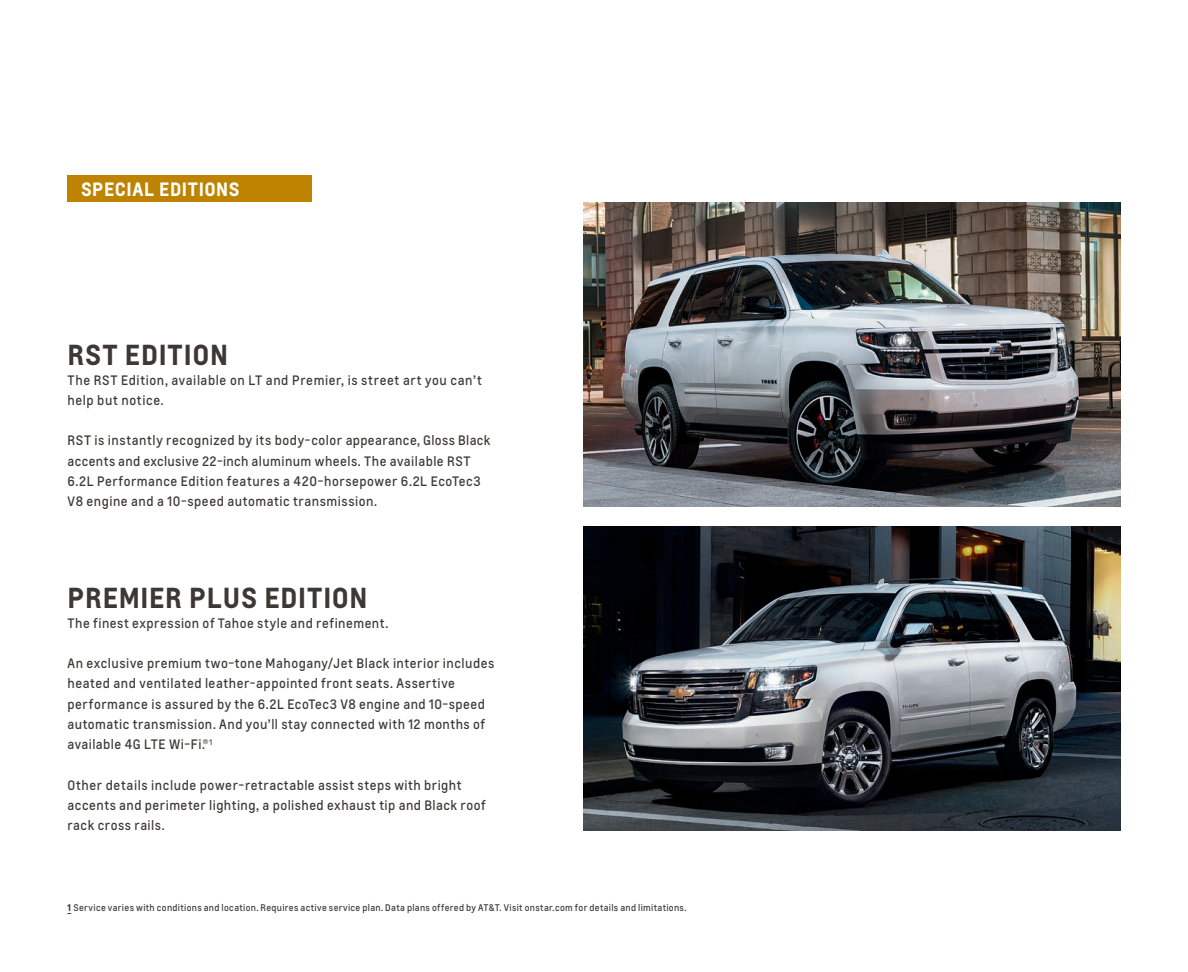
<style>
.page{position:relative;width:1188px;height:972px;background:#fff}
.page>*{position:absolute;margin:0;border:0;box-sizing:border-box;transform-origin:0 0}
.t1{font:700 27px "Louis Global 2";letter-spacing:.03em;color:#3e3835}
.t2{font:700 18px "Louis Global 2";letter-spacing:.03em;color:#fff}
.t3{font:12.75px/20.2px "Louis Global 2";letter-spacing:.04em;color:#3e3835}
.t4{font:9px "Louis Global 2";letter-spacing:.035em;color:#3e3835}
.s1{font-weight:700}
</style>
<div class="page">
<img style="left:584px;top:202px;width:536px;height:304px">
<img style="left:584px;top:526px;width:536px;height:304px">
<div style="left:68px;top:176px;width:244px;height:26px;background:#be8300"></div>
<h2 class="t2" style="left:81px;top:176px;width:160px">SPECIAL EDITIONS</h2>
<h1 class="t1" style="left:68px;top:334px;width:162px">RST EDITION</h1>
<p class="t3" style="left:68px;top:370px;width:416px">The RST Edition, available on LT and Premier, is street art you can’t help but notice.</p>
<p class="t3" style="left:68px;top:430px;width:425px">RST is instantly recognized by its body-color appearance, Gloss Black accents and exclusive 22-inch aluminum wheels. The available RST 6.2L Performance Edition features a 420-horsepower 6.2L EcoTec3<br>V8 engine and a 10-speed automatic transmission.</p>
<h1 class="t1" style="left:68px;top:577px;width:302px">PREMIER PLUS EDITION</h1>
<p class="t3" style="left:68px;top:613px;width:322px">The finest expression of Tahoe style and refinement.</p>
<p class="t3" style="left:68px;top:653px;width:428px">An exclusive premium two-tone Mahogany/Jet Black interior includes heated and ventilated leather-appointed front seats. Assertive performance is assured by the 6.2L EcoTec3 V8 engine and 10-speed automatic transmission. And you’ll stay connected with 12 months of available 4G LTE Wi-Fi.®<sup>1</sup></p>
<p class="t3" style="left:68px;top:775px;width:420px">Other details include power-retractable assist steps with bright accents and perimeter lighting, a polished exhaust tip and Black roof rack cross rails.</p>
<p class="t4" style="left:68px;top:902px;width:620px"><span class="s1">1</span> Service varies with conditions and location. Requires active service plan. Data plans offered by AT&amp;T. Visit onstar.com for details and limitations.</p>
</div>
